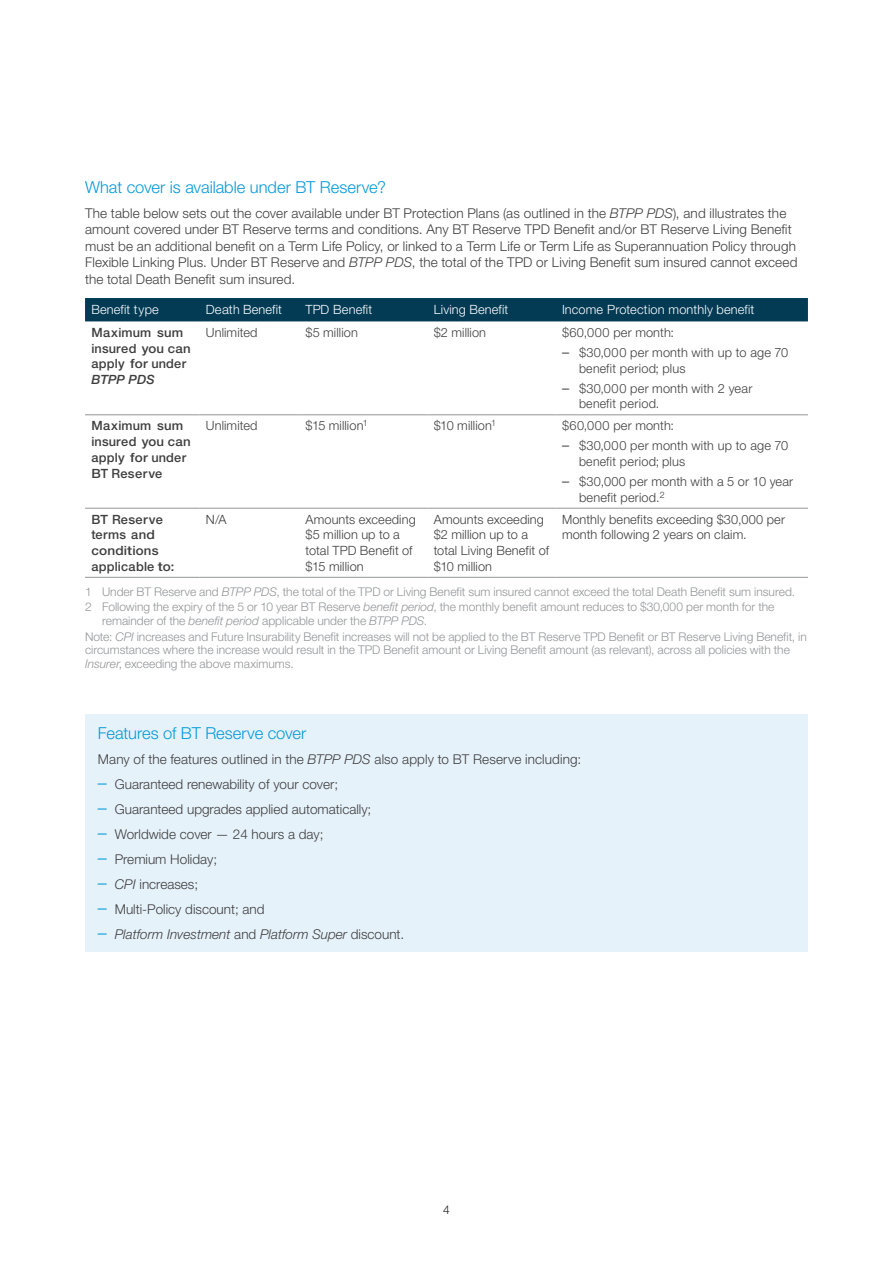
<style>
.page{position:relative;width:893px;height:1263px;background:#fff}
.page>*{position:absolute;margin:0;border:0;box-sizing:border-box;transform-origin:0 0}
.t1{font:300 16.5px "Helvetica Neue LT Std";color:#069ad9}
.t2{font:300 13.5px/16.5px "Helvetica Neue LT Std";letter-spacing:.01em;color:#3e3e3f}
.t3{font:italic 300 13.5px "Helvetica Neue LT Std";color:#3e3e3f}
.t4{font:300 12.75px/15.8px "Helvetica Neue LT Std";letter-spacing:.01em;color:#3e3e3f}
.t5{font:500 12.75px/15.8px "Helvetica Neue LT Std";letter-spacing:.01em;color:#3e3e3f}
.t6{font:300 12.75px "Helvetica Neue LT Std";letter-spacing:.01em;color:#fff}
.t7{font:300 12.75px/15.8px "Helvetica Neue LT Std";letter-spacing:.01em;color:#3e3e3f;scale:.96 1}
.t8{font:italic 500 12.75px "Helvetica Neue LT Std";color:#3e3e3f}
.t9{font:300 12px/15.6px "Helvetica Neue LT Std";color:#939598}
.t10{font:300 12px "Helvetica Neue LT Std";color:#231f20}
.s1{font-style:italic}
.s2{font-size:14.25px;color:#231f20}
.s3{font-size:18px;color:#069ad9}
.s4{font-style:normal;font-size:18px;color:#069ad9}
.s5{font-style:normal}
</style>
<div class="page">
<div style="left:85px;top:298px;width:723px;height:23px;background:#033b55"></div>
<hr style="left:85px;top:414px;width:114px;height:1px;background:#939598">
<hr style="left:199px;top:414px;width:100px;height:1px;background:#939598">
<hr style="left:299px;top:414px;width:128px;height:1px;background:#939598">
<hr style="left:427px;top:414px;width:129px;height:1px;background:#939598">
<hr style="left:556px;top:414px;width:252px;height:1px;background:#939598">
<hr style="left:85px;top:508px;width:114px;height:1px;background:#939598">
<hr style="left:199px;top:508px;width:100px;height:1px;background:#939598">
<hr style="left:299px;top:508px;width:128px;height:1px;background:#939598">
<hr style="left:427px;top:508px;width:129px;height:1px;background:#939598">
<hr style="left:556px;top:508px;width:252px;height:1px;background:#939598">
<hr style="left:85px;top:577px;width:114px;height:1px;background:#939598">
<hr style="left:199px;top:577px;width:100px;height:1px;background:#939598">
<hr style="left:299px;top:577px;width:128px;height:1px;background:#939598">
<hr style="left:427px;top:577px;width:129px;height:1px;background:#939598">
<hr style="left:556px;top:577px;width:252px;height:1px;background:#939598">
<div style="left:85px;top:714px;width:723px;height:238px;background:#e6f2fa"></div>
<p class="t1" style="left:85px;top:177px;width:302px">What cover is available under BT Reserve?</p>
<p class="t2" style="left:85px;top:204px;width:714px">The table below sets out the cover available under BT Protection Plans (as outlined in the <span class="s1">BTPP PDS</span>), and illustrates the amount covered under BT Reserve terms and conditions. Any BT Reserve TPD Benefit and/or BT Reserve Living Benefit must be an additional benefit on a Term Life Policy, or linked to a Term Life or Term Life as Superannuation Policy through Flexible Linking Plus. Under BT Reserve and <span class="s1">BTPP PDS</span>, the total of the TPD or Living Benefit sum insured cannot exceed the total Death Benefit sum insured.</p>
<p class="t6" style="left:91px;top:301px;width:69px">Benefit type</p>
<p class="t6" style="left:206px;top:301px;width:78px">Death Benefit</p>
<p class="t6" style="left:305px;top:301px;width:68px">TPD Benefit</p>
<p class="t6" style="left:434px;top:301px;width:76px">Living Benefit</p>
<p class="t6" style="left:562px;top:301px;width:194px">Income Protection monthly benefit</p>
<p class="t5" style="left:91px;top:324px;width:101px">Maximum sum insured you can apply for under</p>
<p class="t8" style="left:91px;top:372px;width:65px">BTPP PDS</p>
<p class="t4" style="left:206px;top:324px;width:53px">Unlimited</p>
<p class="t4" style="left:305px;top:324px;width:54px">$5 million</p>
<p class="t4" style="left:434px;top:324px;width:54px">$2 million</p>
<p class="t4" style="left:562px;top:324px;width:114px">$60,000 per month:</p>
<p class="t4" style="left:579px;top:344px;width:211px;text-indent:-17px"><span class="s2">–</span> $30,000 per month with up to age 70 benefit period; plus</p>
<p class="t4" style="left:579px;top:380px;width:175px;text-indent:-17px"><span class="s2">–</span> $30,000 per month with 2 year benefit period.</p>
<p class="t5" style="left:91px;top:418px;width:101px">Maximum sum insured you can apply for under<br>BT Reserve</p>
<p class="t4" style="left:206px;top:418px;width:53px">Unlimited</p>
<p class="t4" style="left:305px;top:418px;width:64px">$15 million<sup>1</sup></p>
<p class="t4" style="left:434px;top:418px;width:64px">$10 million<sup>1</sup></p>
<p class="t4" style="left:562px;top:418px;width:114px">$60,000 per month:</p>
<p class="t4" style="left:579px;top:438px;width:211px;text-indent:-17px"><span class="s2">–</span> $30,000 per month with up to age 70 benefit period; plus</p>
<p class="t4" style="left:579px;top:473px;width:216px;text-indent:-17px"><span class="s2">–</span> $30,000 per month with a 5 or 10 year benefit period.<sup>2</sup></p>
<p class="t5" style="left:91px;top:511px;width:84px">BT Reserve terms and conditions applicable to:</p>
<p class="t4" style="left:206px;top:511px;width:22px">N/A</p>
<p class="t4" style="left:305px;top:511px;width:112px">Amounts exceeding $5 million up to a total TPD Benefit of $15 million</p>
<p class="t4" style="left:434px;top:511px;width:117px">Amounts exceeding $2 million up to a total Living Benefit of $10 million</p>
<p class="t7" style="left:562px;top:511px;width:234px">Monthly benefits exceeding $30,000 per month following 2 years on claim.</p>
<p class="t9" style="left:85px;top:583px;width:711px">1 Under BT Reserve and <span class="s1">BTPP PDS</span>, the total of the TPD or Living Benefit sum insured cannot exceed the total Death Benefit sum insured.<br>2 Following the expiry of the 5 or 10 year BT Reserve <span class="s1">benefit period</span>, the monthly benefit amount reduces to $30,000 per month for the</p>
<p class="t9" style="left:85px;top:613px;width:723px;text-indent:17px">remainder of the <span class="s1">benefit period</span> applicable under the <span class="s1">BTPP PDS</span>.<br>Note: <span class="s1">CPI</span> increases and Future Insurability Benefit increases will not be applied to the BT Reserve TPD Benefit or BT Reserve Living Benefit, in</p>
<p class="t9" style="left:85px;top:643px;width:706px;line-height:13.5px">circumstances where the increase would result in the TPD Benefit amount or Living Benefit amount (as relevant), across all policies with the<br><span class="s1">Insurer</span>, exceeding the above maximums.</p>
<p class="t1" style="left:98px;top:723px;width:210px">Features of BT Reserve cover</p>
<p class="t2" style="left:98px;top:750px;width:485px">Many of the features outlined in the <span class="s1">BTPP PDS</span> also apply to BT Reserve including:</p>
<p class="t2" style="left:98px;top:775px;width:242px"><span class="s3">–</span> Guaranteed renewability of your cover;</p>
<p class="t2" style="left:98px;top:800px;width:275px"><span class="s3">–</span> Guaranteed upgrades applied automatically;</p>
<p class="t2" style="left:98px;top:825px;width:227px"><span class="s3">–</span> Worldwide cover — 24 hours a day;</p>
<p class="t2" style="left:98px;top:850px;width:121px"><span class="s3">–</span> Premium Holiday;</p>
<p class="t2" style="left:98px;top:875px;width:102px"><span class="s3">–</span> <span class="s1">CPI</span> increases;</p>
<p class="t2" style="left:98px;top:901px;width:168px"><span class="s3">–</span> Multi‑Policy discount; and</p>
<p class="t3" style="left:98px;top:926px;width:308px"><span class="s4">–</span> Platform Investment <span class="s5">and</span> Platform Super <span class="s5">discount.</span></p>
<p class="t10" style="left:443px;top:1202px;width:8px">4</p>
</div>
